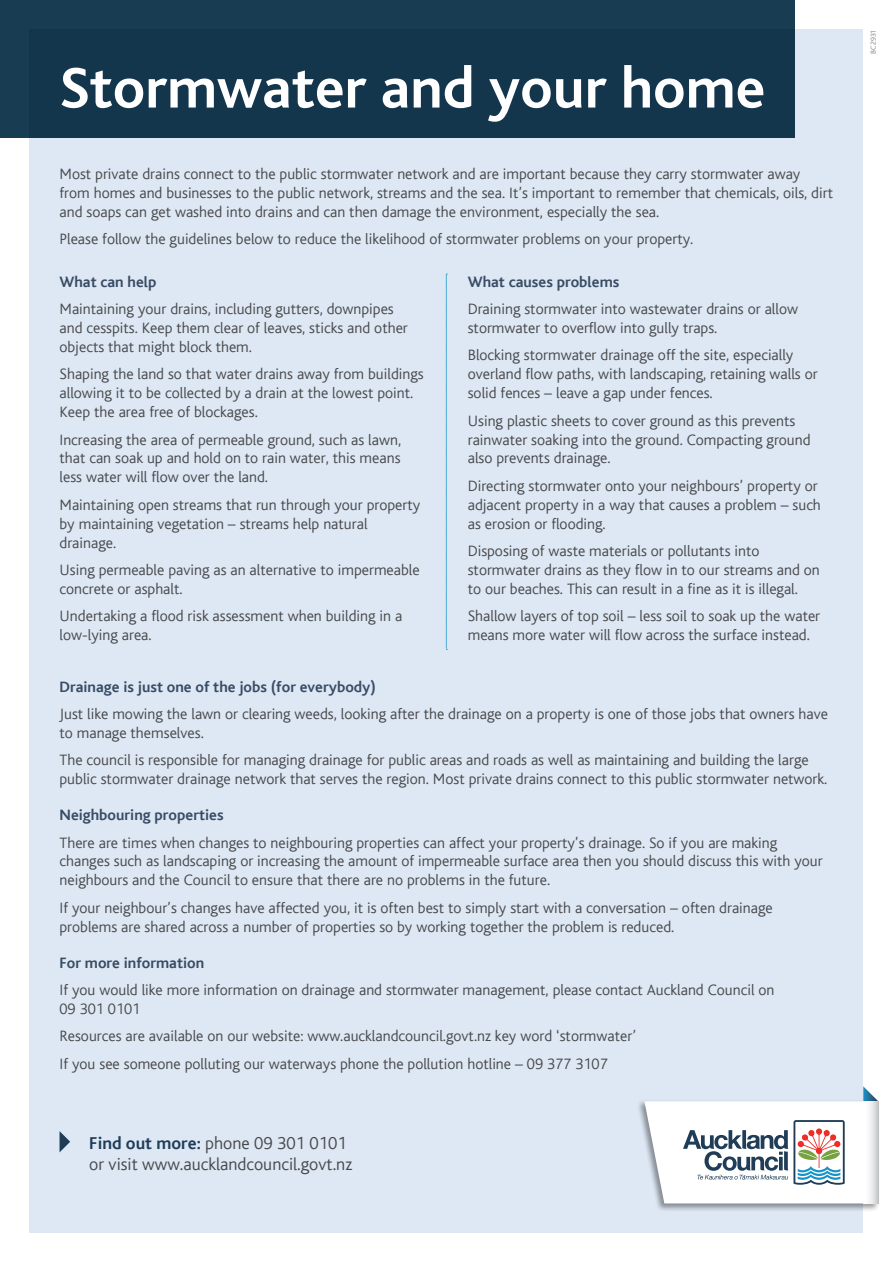
<style>
.page{position:relative;width:893px;height:1263px;background:#fff}
.page>*{position:absolute;margin:0;border:0;box-sizing:border-box;transform-origin:0 0}
.t1{font:700 60px "AC Bliss";color:#fff}
.t2{font:300 18px/21.6px "AC Bliss";color:#48484a}
.t3{font:300 15.75px/18.9px "AC Bliss";color:#48484a}
.t4{font:700 15.75px "AC Bliss";color:#394c65}
.t5{font:300 7.5px "AC Bliss";color:#808285}
.s1{font-weight:700;color:#203d58}
</style>
<div class="page">
<div style="left:30px;top:30px;width:833px;height:1203px;background:#dde8f4"></div>
<div style="left:0;top:0;width:795px;height:137px;background:#183c51"></div>
<div style="left:637px;top:1099px;width:243px;height:113px;background:#000;opacity:.4"></div>
<svg style="left:644px;top:1086px;width:234px;height:117px"></svg>
<svg style="left:863px;top:1101px;width:15px;height:102px"></svg>
<svg style="left:446px;top:274px;width:1px;height:376px"></svg>
<svg style="left:60px;top:1131px;width:10px;height:21px"></svg>
<p class="t1" style="left:60px;top:57px;width:707px">Stormwater and your home</p>
<p class="t3" style="left:60px;top:165px;width:775px">Most private drains connect to the public stormwater network and are important because they carry stormwater away from homes and businesses to the public network, streams and the sea. It’s important to remember that chemicals, oils, dirt and soaps can get washed into drains and can then damage the environment, especially the sea.</p>
<p class="t3" style="left:60px;top:230px;width:635px">Please follow the guidelines below to reduce the likelihood of stormwater problems on your property.</p>
<p class="t4" style="left:60px;top:273px;width:98px">What can help</p>
<p class="t3" style="left:60px;top:300px;width:350px">Maintaining your drains, including gutters, downpipes and cesspits. Keep them clear of leaves, sticks and other objects that might block them.</p>
<p class="t3" style="left:60px;top:365px;width:366px">Shaping the land so that water drains away from buildings allowing it to be collected by a drain at the lowest point.<br>Keep the area free of blockages.</p>
<p class="t3" style="left:60px;top:430px;width:343px;text-align:justify">Increasing the area of permeable ground, such as lawn, that can soak up and hold on to rain water, this means less water will flow over the land.</p>
<p class="t3" style="left:60px;top:495px;width:362px">Maintaining open streams that run through your property by maintaining vegetation – streams help natural drainage.</p>
<p class="t3" style="left:60px;top:561px;width:362px">Using permeable paving as an alternative to impermeable concrete or asphalt.</p>
<p class="t3" style="left:60px;top:607px;width:344px">Undertaking a flood risk assessment when building in a low-lying area.</p>
<p class="t4" style="left:468px;top:273px;width:153px">What causes problems</p>
<p class="t3" style="left:468px;top:300px;width:332px">Draining stormwater into wastewater drains or allow stormwater to overflow into gully traps.</p>
<p class="t3" style="left:468px;top:346px;width:351px">Blocking stormwater drainage off the site, especially overland flow paths, with landscaping, retaining walls or solid fences – leave a gap under fences.</p>
<p class="t3" style="left:468px;top:411px;width:344px">Using plastic sheets to cover ground as this prevents rainwater soaking into the ground. Compacting ground also prevents drainage.</p>
<p class="t3" style="left:468px;top:477px;width:355px">Directing stormwater onto your neighbours’ property or adjacent property in a way that causes a problem – such as erosion or flooding.</p>
<p class="t3" style="left:468px;top:542px;width:354px">Disposing of waste materials or pollutants into stormwater drains as they flow in to our streams and on to our beaches. This can result in a fine as it is illegal.</p>
<p class="t3" style="left:468px;top:607px;width:354px">Shallow layers of top soil – less soil to soak up the water means more water will flow across the surface instead.</p>
<p class="t4" style="left:60px;top:678px;width:318px">Drainage is just one of the jobs (for everybody)</p>
<p class="t3" style="left:60px;top:705px;width:770px">Just like mowing the lawn or clearing weeds, looking after the drainage on a property is one of those jobs that owners have to manage themselves.</p>
<p class="t3" style="left:60px;top:751px;width:769px">The council is responsible for managing drainage for public areas and roads as well as maintaining and building the large public stormwater drainage network that serves the region. Most private drains connect to this public stormwater network.</p>
<p class="t4" style="left:60px;top:807px;width:166px">Neighbouring properties</p>
<p class="t3" style="left:60px;top:833px;width:765px">There are times when changes to neighbouring properties can affect your property’s drainage. So if you are making changes such as landscaping or increasing the amount of impermeable surface area then you should discuss this with your neighbours and the Council to ensure that there are no problems in the future.</p>
<p class="t3" style="left:60px;top:898px;width:715px">If your neighbour’s changes have affected you, it is often best to simply start with a conversation – often drainage problems are shared across a number of properties so by working together the problem is reduced.</p>
<p class="t4" style="left:60px;top:954px;width:146px">For more information</p>
<p class="t3" style="left:60px;top:981px;width:717px">If you would like more information on drainage and stormwater management, please contact Auckland Council on<br>09 301 0101</p>
<p class="t3" style="left:60px;top:1027px;width:578px">Resources are available on our website: www.aucklandcouncil.govt.nz key word ‘stormwater’</p>
<p class="t3" style="left:60px;top:1054px;width:550px">If you see someone polluting our waterways phone the pollution hotline – 09 377 3107</p>
<p class="t2" style="left:89px;top:1132px;width:264px"><span class="s1">Find out more:</span> phone 09 301 0101 or visit www.aucklandcouncil.govt.nz</p>
<p class="t5" style="left:869px;top:54px;width:25px;rotate:-90deg">BC2931</p>
</div>
